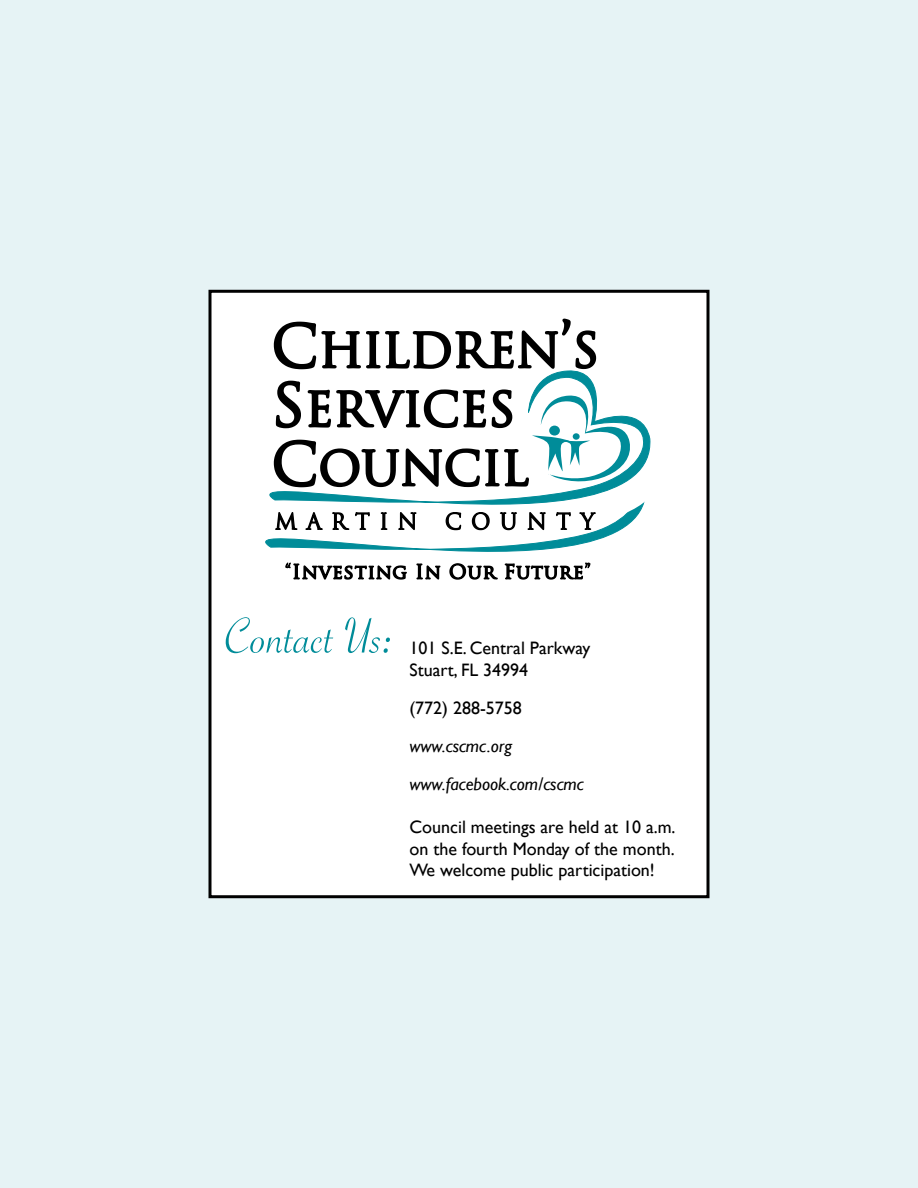
<style>
.page{position:relative;width:918px;height:1188px;background:#e6f3f5}
.page>*{position:absolute;margin:0;border:0;box-sizing:border-box;transform-origin:0 0}
.t1{font:54px "Savoye Let Plain";color:#008c99}
.t2{font:18px/21.6px "Gill Sans";color:#000}
.t3{font:italic 18px/38.1px "Gill Sans";color:#000}
</style>
<div class="page">
<div style="left:210px;top:291px;width:498px;height:606px;background:#fff"></div>
<div style="left:208px;top:290px;width:502px;height:608px;border:3px solid #000"></div>
<svg style="left:273px;top:319px;width:378px;height:261px"></svg>
<h1 class="t1" style="left:225px;top:600px;width:171px">Contact Us:</h1>
<p class="t2" style="left:410px;top:637px;width:182px">101 S.E. Central Parkway<br>Stuart, FL 34994</p>
<p class="t2" style="left:410px;top:697px;width:114px">(772) 288-5758</p>
<p class="t3" style="left:410px;top:727px;width:176px">www.cscmc.org www.facebook.com/cscmc</p>
<p class="t2" style="left:410px;top:817px;width:268px;text-align:justify">Council meetings are held at 10 a.m. on the fourth Monday of the month.<br>We welcome public participation!</p>
</div>
